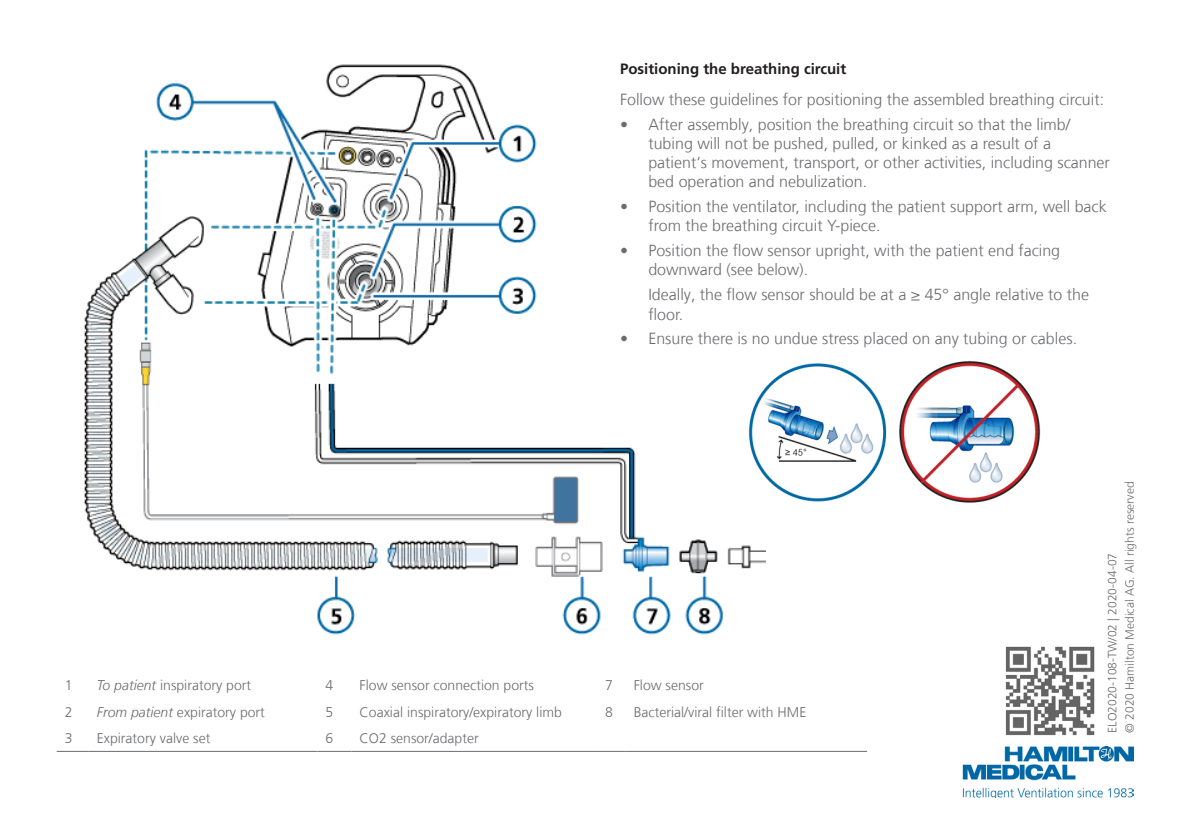
<style>
.page{position:relative;width:1191px;height:840px;background:#fff}
.page>*{position:absolute;margin:0;border:0;box-sizing:border-box;transform-origin:0 0}
.t1{font:300 16px/19.2px "Frutiger LT Com";color:#6c6d70}
.t2{font:700 15px "Frutiger LT Com";color:#231f20}
.t3{font:300 14px "Frutiger LT Com";color:#6c6d70}
.t4{font:300 12px/17.2px "Frutiger LT Com";color:#6c6d70}
.s1{font-style:italic}
</style>
<div class="page">
<img style="left:962px;top:746px;width:172px;height:51px">
<img style="left:1005px;top:646px;width:90px;height:89px">
<img style="left:84px;top:64px;width:681px;height:571px">
<hr style="left:57px;top:750px;width:32px;height:1px;background:#6c6d70">
<hr style="left:89px;top:750px;width:228px;height:1px;background:#6c6d70">
<hr style="left:317px;top:750px;width:34px;height:1px;background:#6c6d70">
<hr style="left:351px;top:750px;width:246px;height:1px;background:#6c6d70">
<svg style="left:597px;top:750px;width:29px;height:1px"></svg>
<hr style="left:626px;top:750px;width:241px;height:1px;background:#6c6d70">
<img style="left:737px;top:357px;width:304px;height:154px">
<p class="t2" style="left:620px;top:60px;width:228px">Positioning the breathing circuit</p>
<p class="t1" style="left:620px;top:89px;width:485px">Follow these guidelines for positioning the assembled breathing circuit:</p>
<p class="t1" style="left:648px;top:114px;width:463px;text-indent:-28px">• After assembly, position the breathing circuit so that the limb/ tubing will not be pushed, pulled, or kinked as a result of a patient‘s movement, transport, or other activities, including scanner bed operation and nebulization.</p>
<p class="t1" style="left:648px;top:197px;width:460px;text-indent:-28px">• Position the ventilator, including the patient support arm, well back from the breathing circuit Y-piece.</p>
<p class="t1" style="left:648px;top:241px;width:413px;text-indent:-28px">• Position the flow sensor upright, with the patient end facing downward (see below).</p>
<p class="t1" style="left:648px;top:285px;width:442px">Ideally, the flow sensor should be at a ≥ 45° angle relative to the floor.</p>
<p class="t1" style="left:620px;top:329px;width:458px">• Ensure there is no undue stress placed on any tubing or cables.</p>
<p class="t3" style="left:65px;top:676px;width:9px">1</p>
<p class="t3" style="left:97px;top:676px;width:156px"><span class="s1">To patient</span> inspiratory port</p>
<p class="t3" style="left:325px;top:676px;width:9px">4</p>
<p class="t3" style="left:360px;top:676px;width:176px">Flow sensor connection ports</p>
<p class="t3" style="left:605px;top:676px;width:9px">7</p>
<p class="t3" style="left:634px;top:676px;width:72px">Flow sensor</p>
<p class="t3" style="left:65px;top:703px;width:9px">2</p>
<p class="t3" style="left:97px;top:703px;width:169px"><span class="s1">From patient</span> expiratory port</p>
<p class="t3" style="left:325px;top:703px;width:9px">5</p>
<p class="t3" style="left:360px;top:703px;width:204px">Coaxial inspiratory/expiratory limb</p>
<p class="t3" style="left:605px;top:703px;width:9px">8</p>
<p class="t3" style="left:634px;top:703px;width:174px">Bacterial/viral filter with HME</p>
<p class="t3" style="left:65px;top:729px;width:9px">3</p>
<p class="t3" style="left:97px;top:729px;width:115px">Expiratory valve set</p>
<p class="t3" style="left:325px;top:729px;width:9px">6</p>
<p class="t3" style="left:360px;top:729px;width:121px">CO2 sensor/adapter</p>
<p class="t4" style="left:1103px;top:732px;width:252px;rotate:-90deg">ELO2020-108-TW/02 | 2020-04-07<br>© 2020 Hamilton Medical AG. All rights reserved</p>
</div>
